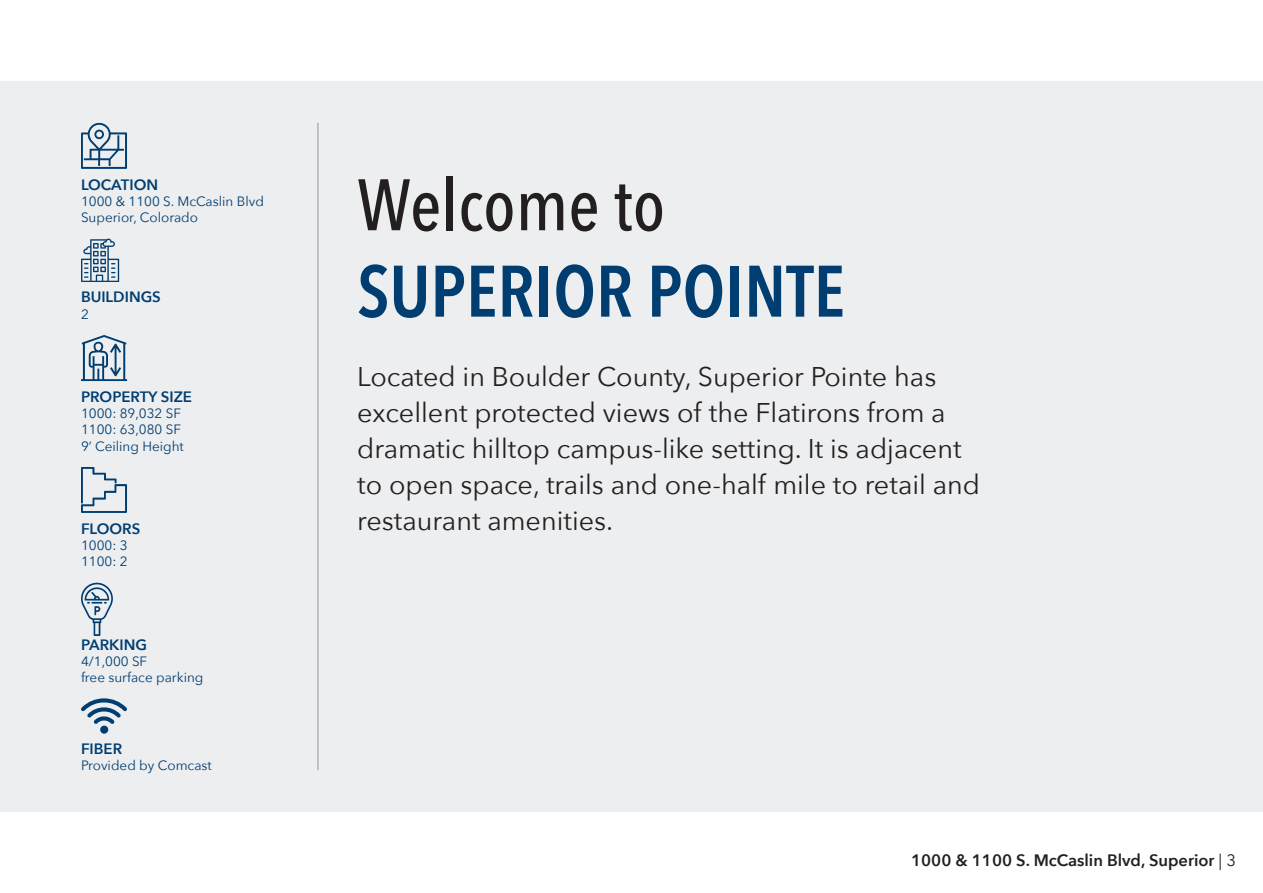
<style>
.page{position:relative;width:1263px;height:893px;background:#fff}
.page>*{position:absolute;margin:0;border:0;box-sizing:border-box;transform-origin:0 0}
.t1{font:600 72px "Avenir Next Condensed";color:#003d71}
.t2{font:500 72px "Avenir Next Condensed";color:#231f20}
.t3{font:27px/36px "Avenir Next";color:#231f20}
.t4{font:600 16.5px "Avenir Next";color:#231f20}
.t5{font:600 15px "Avenir Next";color:#003d71}
.t6{font:13.5px/16.2px "Avenir Next";color:#003d71}
.s1{font-weight:400}
</style>
<div class="page">
<div style="left:0;top:81px;width:1263px;height:731px;background:#edeeef"></div>
<hr style="left:318px;top:123px;width:1px;height:647px;background:#939598">
<svg style="left:81px;top:467px;width:46px;height:46px"></svg>
<svg style="left:81px;top:335px;width:46px;height:46px"></svg>
<svg style="left:81px;top:698px;width:46px;height:36px"></svg>
<svg style="left:81px;top:122px;width:46px;height:47px"></svg>
<svg style="left:81px;top:583px;width:32px;height:53px"></svg>
<svg style="left:81px;top:239px;width:38px;height:43px"></svg>
<p class="t5" style="left:81px;top:172px;width:79px">LOCATION</p>
<p class="t6" style="left:81px;top:193px;width:184px">1000 &amp; 1100 S. McCaslin Blvd</p>
<p class="t6" style="left:81px;top:209px;width:119px">Superior, Colorado</p>
<p class="t5" style="left:81px;top:284px;width:81px">BUILDINGS</p>
<p class="t6" style="left:81px;top:305px;width:9px">2</p>
<p class="t5" style="left:81px;top:384px;width:113px">PROPERTY SIZE</p>
<p class="t6" style="left:81px;top:405px;width:101px">1000: 89,032 SF<br>1100: 63,080 SF</p>
<p class="t6" style="left:81px;top:437px;width:104px">9’ Ceiling Height</p>
<p class="t2" style="left:357px;top:161px;width:310px">Welcome to</p>
<p class="t1" style="left:357px;top:229px;width:489px">SUPERIOR POINTE</p>
<p class="t3" style="left:357px;top:358px;width:624px">Located in Boulder County, Superior Pointe has excellent protected views of the Flatirons from a dramatic hilltop campus-like setting. It is adjacent to open space, trails and one-half mile to retail and</p>
<p class="t5" style="left:81px;top:516px;width:61px">FLOORS</p>
<p class="t3" style="left:357px;top:502px;width:258px">restaurant amenities.</p>
<p class="t6" style="left:81px;top:537px;width:48px">1000: 3</p>
<p class="t6" style="left:81px;top:553px;width:48px">1100: 2</p>
<p class="t5" style="left:81px;top:631px;width:68px">PARKING</p>
<p class="t6" style="left:81px;top:652px;width:124px">4/1,000 SF<br>free surface parking</p>
<p class="t5" style="left:81px;top:736px;width:43px">FIBER</p>
<p class="t6" style="left:81px;top:757px;width:132px">Provided by Comcast</p>
<p class="t4" style="left:911px;top:846px;width:326px">1000 &amp; 1100 S. McCaslin Blvd, Superior <span class="s1">| 3</span></p>
</div>
